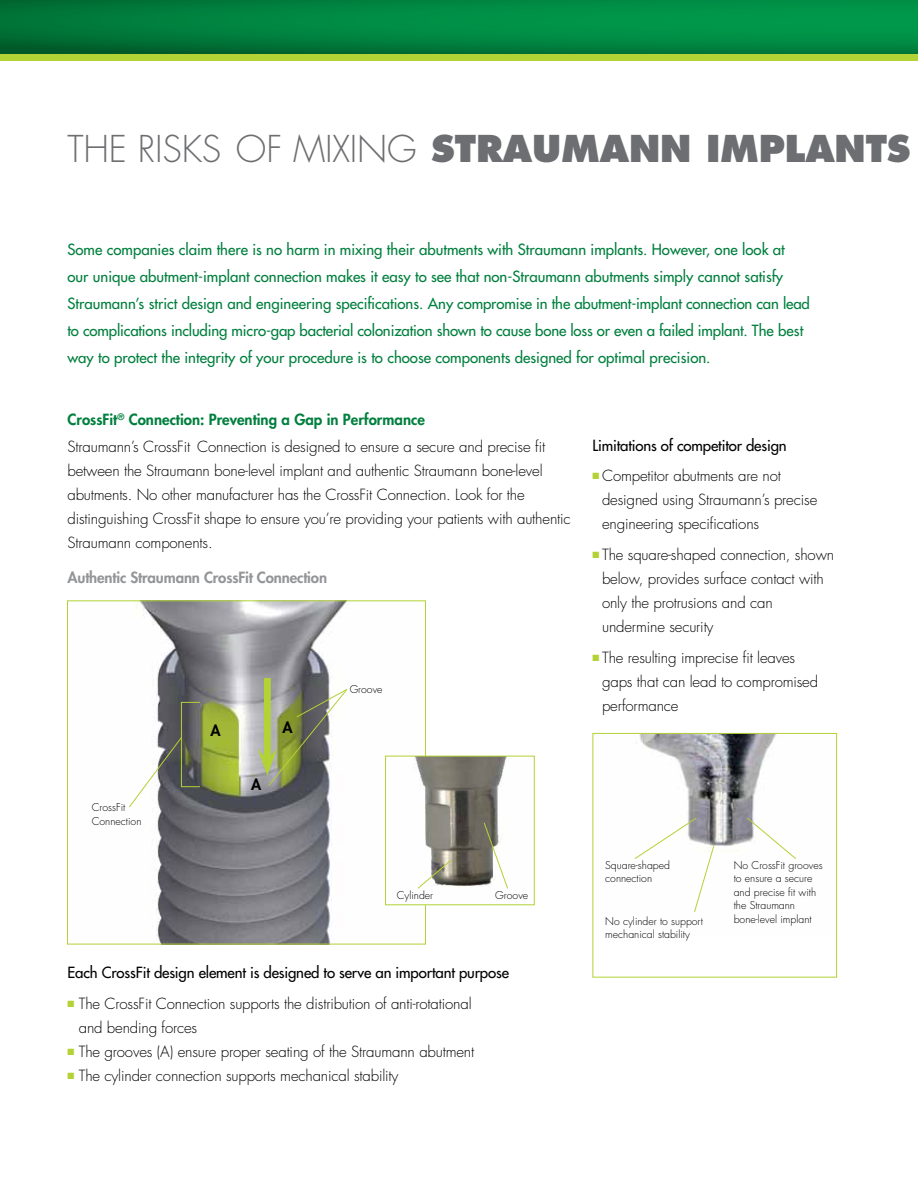
<style>
.page{position:relative;width:918px;height:1188px;background:#fff}
.page>*{position:absolute;margin:0;border:0;box-sizing:border-box;transform-origin:0 0}
.t1{font:300 36px "Futura LT";letter-spacing:-.005em;color:#6d6e71}
.t2{font:800 36px "Futura LT";letter-spacing:-.005em;color:#6d6e71}
.t3{font:300 15px/24px "Futura LT";letter-spacing:-.01em;color:#000}
.t4{font:15px/27px "Futura LT";color:#007f3e}
.t5{font:15px "Futura LT";letter-spacing:-.01em;color:#000}
.t6{font:800 15px "Futura LT";color:#007f3e}
.t7{font:800 15px "Futura LT";letter-spacing:-.01em;color:#939598}
.t8{font:800 15px "Futura LT";color:#000}
.t9{font:300 10.5px/13.5px "Futura LT";color:#000}
.s1{font-weight:800}
.s2{color:#b3d235}
</style>
<div class="page">
<img style="left:136px;top:602px;width:288px;height:340px">
<div style="left:67px;top:600px;width:359px;height:344px;border:1px solid #b3d235"></div>
<svg style="left:129px;top:736px;width:54px;height:72px"></svg>
<div style="left:181px;top:702px;width:19px;height:85px;border:1px solid #b3d235"></div>
<img style="left:639px;top:735px;width:137px;height:116px">
<div style="left:592px;top:733px;width:245px;height:245px;border:1px solid #b3d235"></div>
<svg style="left:634px;top:817px;width:81px;height:95px"></svg>
<svg style="left:747px;top:817px;width:49px;height:42px"></svg>
<img style="left:387px;top:758px;width:120px;height:145px">
<div style="left:385px;top:756px;width:150px;height:149px;border:1px solid #b3d235"></div>
<svg style="left:417px;top:859px;width:35px;height:30px"></svg>
<svg style="left:483px;top:822px;width:25px;height:67px"></svg>
<div style="left:264px;top:678px;width:7px;height:82px;background:#b3d235"></div>
<svg style="left:257px;top:688px;width:91px;height:99px"></svg>
<svg style="left:0;top:0;width:918px;height:54px;background:#00833f"></svg>
<div style="left:0;top:54px;width:918px;height:7px;background:#b3d235"></div>
<h1 class="t1" style="left:68px;top:127px;width:592px">The Risks of Mixing <span class="s1">STRAUMANN</span></h1>
<h1 class="t2" style="left:706px;top:126px;width:154px">IMPLANTS</h1>
<p class="t4" style="left:68px;top:236px;width:744px">Some companies claim there is no harm in mixing their abutments with Straumann implants. However, one look at<br>our unique abutment-implant connection makes it easy to see that non-Straumann abutments simply cannot satisfy Straumann’s strict design and engineering specifications. Any compromise in the abutment-implant connection can lead to complications including micro-gap bacterial colonization shown to cause bone loss or even a failed implant. The best way to protect the integrity of your procedure is to choose components designed for optimal precision.</p>
<p class="t6" style="left:68px;top:410px;width:359px">CrossFit<sup>®</sup> Connection: Preventing a Gap in Performance</p>
<p class="t3" style="left:67px;top:434px;width:505px">Straumann’s CrossFit Connection is designed to ensure a secure and precise fit between the Straumann bone-level implant and authentic Straumann bone-level abutments. No other manufacturer has the CrossFit Connection. Look for the distinguishing CrossFit shape to ensure you’re providing your patients with authentic Straumann components.</p>
<p class="t7" style="left:68px;top:568px;width:261px">Authentic Straumann CrossFit Connection</p>
<p class="t9" style="left:92px;top:801px;width:51px">CrossFit<br>Connection</p>
<p class="t8" style="left:211px;top:720px;width:12px">A</p>
<p class="t8" style="left:251px;top:774px;width:12px">A</p>
<p class="t8" style="left:283px;top:718px;width:12px">A</p>
<p class="t9" style="left:350px;top:683px;width:34px">Groove</p>
<p class="t9" style="left:397px;top:889px;width:38px">Cylinder</p>
<p class="t9" style="left:495px;top:889px;width:34px">Groove</p>
<p class="t5" style="left:67px;top:963px;width:443px">Each CrossFit design element is designed to serve an important purpose</p>
<p class="t3" style="left:79px;top:992px;width:394px;text-indent:-11px"><span class="s2">■</span> The CrossFit Connection supports the distribution of anti-rotational and bending forces</p>
<p class="t3" style="left:68px;top:1040px;width:408px"><span class="s2">■</span> The grooves (A) ensure proper seating of the Straumann abutment</p>
<p class="t3" style="left:68px;top:1064px;width:333px"><span class="s2">■</span> The cylinder connection supports mechanical stability</p>
<p class="t5" style="left:592px;top:435px;width:196px">Limitations of competitor design</p>
<p class="t3" style="left:602px;top:464px;width:217px;text-indent:-10px"><span class="s2">■</span> Competitor abutments are not designed using Straumann’s precise engineering specifications</p>
<p class="t3" style="left:602px;top:543px;width:234px;text-indent:-10px"><span class="s2">■</span> The square-shaped connection, shown below, provides surface contact with only the protrusions and can undermine security</p>
<p class="t3" style="left:602px;top:646px;width:218px;text-indent:-10px"><span class="s2">■</span> The resulting imprecise fit leaves gaps that can lead to compromised performance</p>
<p class="t9" style="left:605px;top:859px;width:66px">Square-shaped connection</p>
<p class="t9" style="left:605px;top:914px;width:99px">No cylinder to support mechanical stability</p>
<p class="t9" style="left:734px;top:859px;width:90px">N o CrossFit grooves to ensure a secure and precise fit with the Straumann bone-level implant</p>
</div>
